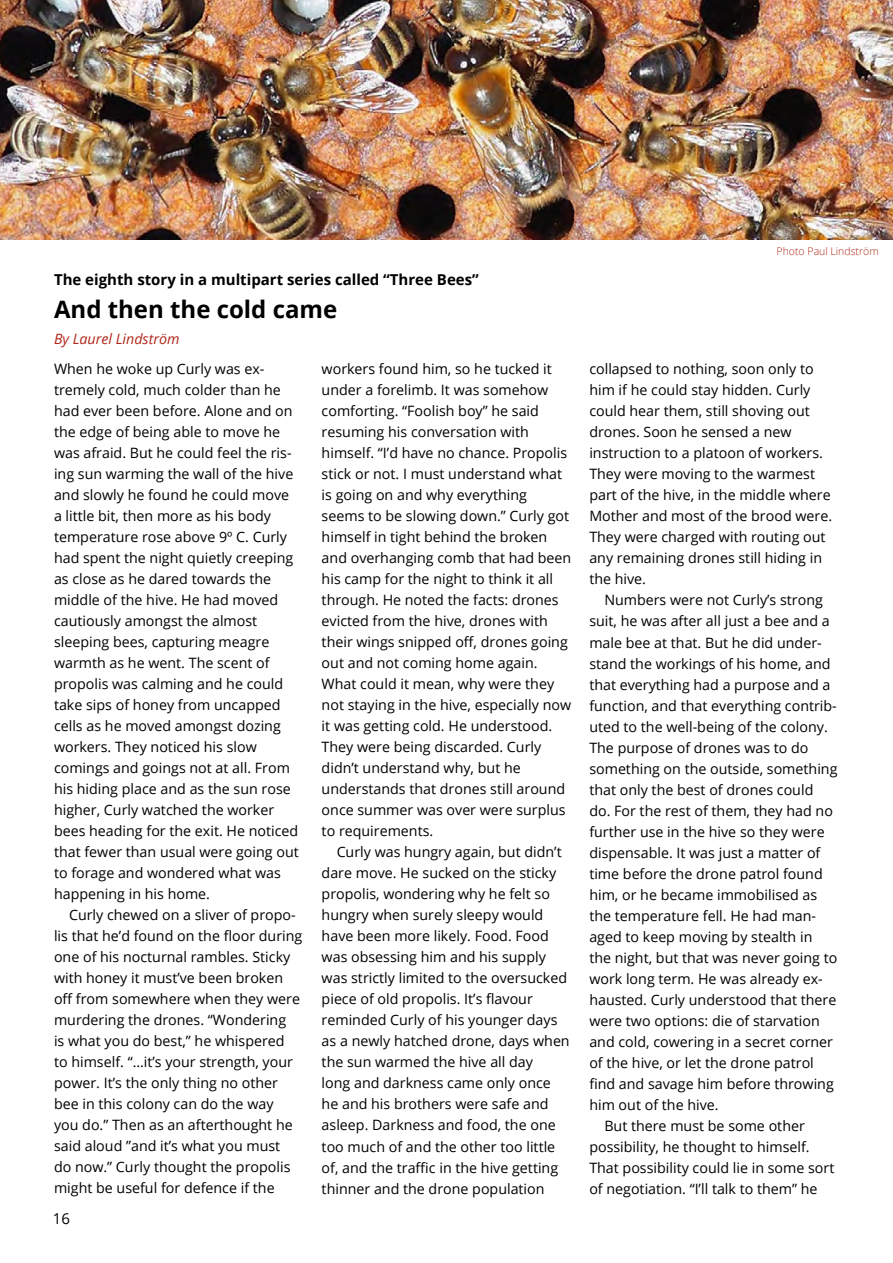
<style>
.page{position:relative;width:893px;height:1263px;background:#fff}
.page>*{position:absolute;margin:0;border:0;box-sizing:border-box;transform-origin:0 0}
.t1{font:700 24px "Open Sans";color:#000}
.t2{font:700 15px "Open Sans";color:#000}
.t3{font:15px "Open Sans";color:#000}
.t4{font:14.25px/21px "Open Sans";color:#000}
.t5{font:italic 14.25px "Open Sans";color:#b02717}
.t6{font:300 10.5px "Open Sans";color:#b02717}
</style>
<div class="page">
<img style="left:0;top:0;width:893px;height:240px">
<p class="t2" style="left:54px;top:269px;width:426px">The eighth story in a multipart series called “Three Bees”</p>
<h1 class="t1" style="left:54px;top:292px;width:285px">And then the cold came</h1>
<p class="t5" style="left:54px;top:329px;width:127px">By Laurel Lindström</p>
<p class="t4" style="left:54px;top:358px;width:246px">When he woke up Curly was ex&shy;tremely cold, much colder than he had ever been before. Alone and on the edge of being able to move he was afraid. But he could feel the ris&shy;ing sun warming the wall of the hive and slowly he found he could move a little bit, then more as his body temperature rose above 9º C. Curly had spent the night quietly creeping as close as he dared towards the middle of the hive. He had moved cautiously amongst the almost sleeping bees, capturing meagre warmth as he went. The scent of propolis was calming and he could take sips of honey from uncapped cells as he moved amongst dozing workers. They noticed his slow comings and goings not at all. From his hiding place and as the sun rose higher, Curly watched the worker bees heading for the exit. He noticed that fewer than usual were going out to forage and wondered what was happening in his home.</p>
<p class="t4" style="left:54px;top:904px;width:250px;text-indent:15px">Curly chewed on a sliver of propo&shy;lis that he’d found on the floor during one of his nocturnal rambles. Sticky with honey it must’ve been broken off from somewhere when they were murdering the drones. “Wondering<br>is what you do best,” he whispered<br>to himself. “…it’s your strength, your power. It’s the only thing no other bee in this colony can do the way<br>you do.” Then as an afterthought he said aloud ”and it’s what you must<br>do now.” Curly thought the propolis might be useful for defence if the</p>
<p class="t4" style="left:322px;top:358px;width:251px">workers found him, so he tucked it under a forelimb. It was somehow comforting. “Foolish boy” he said resuming his conversation with himself. “I’d have no chance. Propolis stick or not. I must understand what is going on and why everything seems to be slowing down.” Curly got himself in tight behind the broken and overhanging comb that had been his camp for the night to think it all through. He noted the facts: drones evicted from the hive, drones with their wings snipped off, drones going out and not coming home again.<br>What could it mean, why were they not staying in the hive, especially now it was getting cold. He understood.<br>They were being discarded. Curly didn’t understand why, but he understands that drones still around once summer was over were surplus to requirements.</p>
<p class="t4" style="left:322px;top:841px;width:250px;text-indent:15px">Curly was hungry again, but didn’t dare move. He sucked on the sticky propolis, wondering why he felt so hungry when surely sleepy would have been more likely. Food. Food was obsessing him and his supply was strictly limited to the oversucked piece of old propolis. It’s flavour reminded Curly of his younger days as a newly hatched drone, days when the sun warmed the hive all day<br>long and darkness came only once he and his brothers were safe and asleep. Darkness and food, the one too much of and the other too little of, and the traffic in the hive getting thinner and the drone population</p>
<p class="t3" style="left:53px;top:1208px;width:19px">16</p>
<p class="t6" style="left:777px;top:244px;width:104px">Photo Paul Lindström</p>
<p class="t4" style="left:589px;top:358px;width:244px">collapsed to nothing, soon only to him if he could stay hidden. Curly could hear them, still shoving out drones. Soon he sensed a new instruction to a platoon of workers.<br>They were moving to the warmest part of the hive, in the middle where<br>Mother and most of the brood were.<br>They were charged with routing out any remaining drones still hiding in the hive.</p>
<p class="t4" style="left:604px;top:589px;width:220px">Numbers were not Curly’s strong</p>
<p class="t4" style="left:589px;top:610px;width:242px">suit, he was after all just a bee and a</p>
<p class="t4" style="left:589px;top:631px;width:234px">male bee at that. But he did under-</p>
<p class="t4" style="left:589px;top:652px;width:243px">stand the workings of his home, and</p>
<p class="t4" style="left:589px;top:673px;width:243px">that everything had a purpose and a</p>
<p class="t4" style="left:589px;top:694px;width:249px">function, and that everything contrib-</p>
<p class="t4" style="left:589px;top:715px;width:240px">uted to the well-being of the colony.</p>
<p class="t4" style="left:589px;top:736px;width:221px">The purpose of drones was to do</p>
<p class="t4" style="left:589px;top:757px;width:250px">something on the outside, something</p>
<p class="t4" style="left:589px;top:778px;width:226px">that only the best of drones could</p>
<p class="t4" style="left:589px;top:799px;width:245px">do. For the rest of them, they had no</p>
<p class="t4" style="left:589px;top:820px;width:237px">further use in the hive so they were</p>
<p class="t4" style="left:589px;top:841px;width:233px">dispensable. It was just a matter of</p>
<p class="t4" style="left:589px;top:862px;width:235px">time before the drone patrol found</p>
<p class="t4" style="left:589px;top:883px;width:229px">him, or he became immobilised as</p>
<p class="t4" style="left:589px;top:904px;width:228px">the temperature fell. He had man-</p>
<p class="t4" style="left:589px;top:925px;width:225px">aged to keep moving by stealth in</p>
<p class="t4" style="left:589px;top:946px;width:250px">the night, but that was never going to</p>
<p class="t4" style="left:589px;top:967px;width:235px">work long term. He was already ex-</p>
<p class="t4" style="left:589px;top:988px;width:249px">hausted. Curly understood that there</p>
<p class="t4" style="left:589px;top:1009px;width:232px">were two options: die of starvation</p>
<p class="t4" style="left:589px;top:1030px;width:245px">and cold, cowering in a secret corner</p>
<p class="t4" style="left:589px;top:1051px;width:226px">of the hive, or let the drone patrol</p>
<p class="t4" style="left:589px;top:1072px;width:246px">find and savage him before throwing</p>
<p class="t4" style="left:589px;top:1093px;width:131px">him out of the hive.</p>
<p class="t4" style="left:604px;top:1114px;width:202px">But there must be some other</p>
<p class="t4" style="left:589px;top:1135px;width:222px">possibility, he thought to himself.</p>
<p class="t4" style="left:589px;top:1156px;width:247px">That possibility could lie in some sort</p>
<p class="t4" style="left:589px;top:1177px;width:230px">of negotiation. “I’ll talk to them” he</p>
</div>
